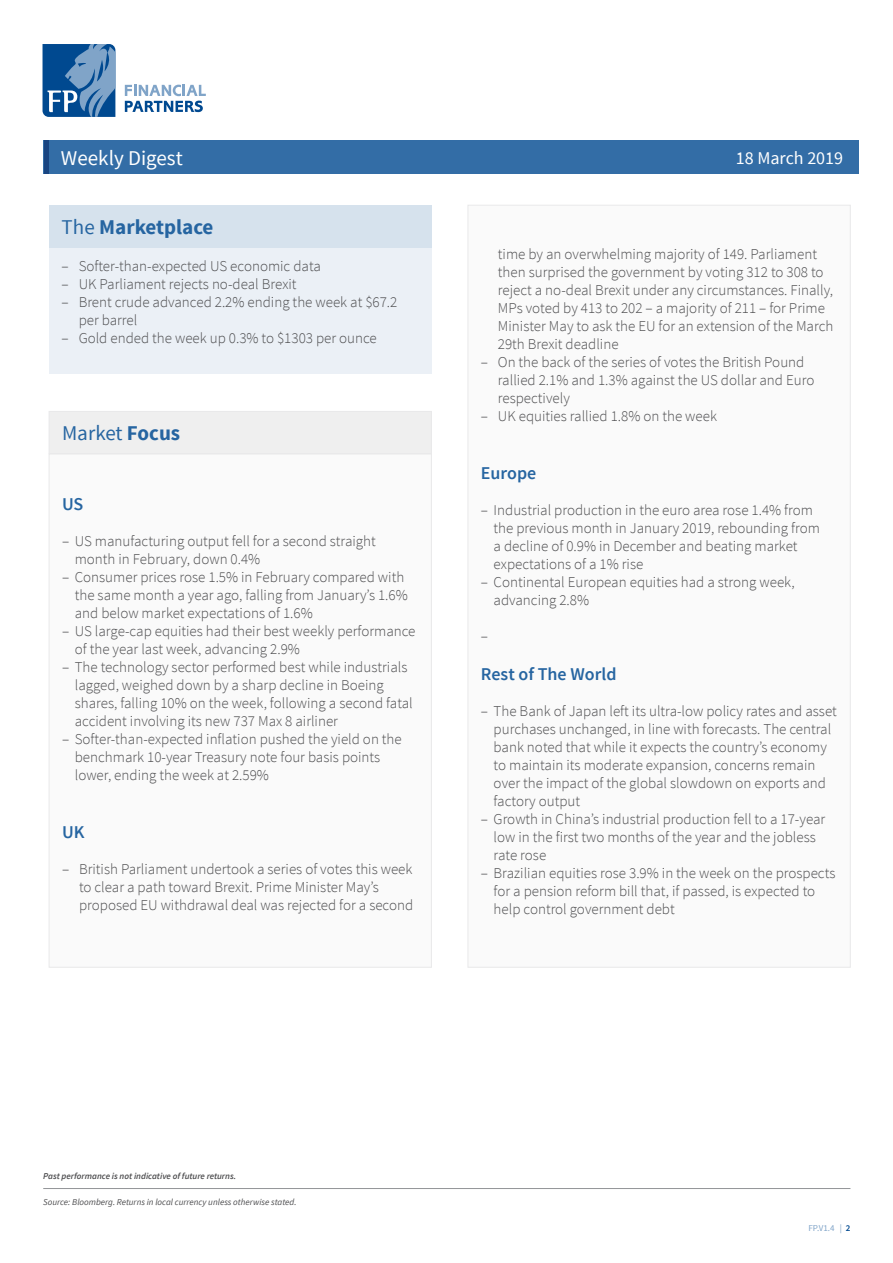
<style>
.page{position:relative;width:893px;height:1263px;background:#fff}
.page>*{position:absolute;margin:0;border:0;box-sizing:border-box;transform-origin:0 0}
.t1{font:700 21px "Source Sans Pro";color:#2665a1}
.t2{font:21px "Source Sans Pro";color:#fff}
.t3{font:21px "Source Sans Pro";color:#2665a1}
.t4{font:600 18px "Source Sans Pro";color:#2665a1}
.t5{font:18px "Source Sans Pro";color:#fff}
.t6{font:300 15px/18px "Source Sans Pro";color:#4d4d4f}
.t7{font:italic 9px "Source Sans Pro";color:#4d4d4f}
.t8{font:italic 600 9px "Source Sans Pro";color:#4d4d4f}
.t9{font:9px "Source Sans Pro";color:#80a4c8}
.s1{font-weight:400}
.s2{font-weight:700}
.s3{font-weight:600;color:#004990}
</style>
<div class="page">
<div style="left:44px;top:140px;width:815px;height:34px;background:#336da6"></div>
<svg style="left:125px;top:85px;width:81px;height:27px"></svg>
<svg style="left:43px;top:44px;width:72px;height:73px;background:#3e75ab"></svg>
<hr style="left:44px;top:140px;width:4px;height:34px;background:#194581">
<hr style="left:43px;top:1188px;width:807px;height:1px;background:#939598">
<div style="left:49px;top:247px;width:383px;height:127px;background:#ebf0f6"></div>
<div style="left:49px;top:205px;width:383px;height:43px;background:#d6e2ed"></div>
<div style="left:49px;top:454px;width:382px;height:513px;background:#fafafa"></div>
<div style="left:49px;top:411px;width:382px;height:43px;background:#efefef"></div>
<div style="left:468px;top:205px;width:382px;height:762px;background:#fafafa"></div>
<h1 class="t2" style="left:61px;top:145px;width:123px">Weekly Digest</h1>
<p class="t5" style="left:736px;top:147px;width:109px">18 March 2019</p>
<h1 class="t1" style="left:62px;top:214px;width:153px"><span class="s1">The</span> Marketplace</h1>
<p class="t6" style="left:62px;top:257px;width:261px">– Softer-than-expected US economic data</p>
<p class="t6" style="left:62px;top:275px;width:236px">– UK Parliament rejects no-deal Brexit</p>
<p class="t6" style="left:79px;top:293px;width:320px;text-indent:-17px">– Brent crude advanced 2.2% ending the week at $67.2 per barrel</p>
<p class="t6" style="left:62px;top:329px;width:317px">– Gold ended the week up 0.3% to $1303 per ounce</p>
<h1 class="t3" style="left:62px;top:420px;width:120px">Market <span class="s2">Focus</span></h1>
<p class="t4" style="left:62px;top:493px;width:23px">US</p>
<p class="t6" style="left:75px;top:532px;width:303px;text-indent:-13px">– US manufacturing output fell for a second straight month in February, down 0.4%</p>
<p class="t6" style="left:75px;top:568px;width:335px;text-indent:-13px">– Consumer prices rose 1.5% in February compared with the same month a year ago, falling from January’s 1.6% and below market expectations of 1.6%</p>
<p class="t6" style="left:75px;top:622px;width:342px;text-indent:-13px">– US large-cap equities had their best weekly performance of the year last week, advancing 2.9%</p>
<p class="t6" style="left:75px;top:658px;width:340px;text-indent:-13px">– The technology sector performed best while industrials lagged, weighed down by a sharp decline in Boeing shares, falling 10% on the week, following a second fatal accident involving its new 737 Max 8 airliner</p>
<p class="t6" style="left:75px;top:730px;width:329px;text-indent:-13px">– Softer-than-expected inflation pushed the yield on the benchmark 10-year Treasury note four basis points lower, ending the week at 2.59%</p>
<p class="t4" style="left:62px;top:820px;width:24px">UK</p>
<p class="t6" style="left:79px;top:860px;width:336px;text-indent:-17px">– British Parliament undertook a series of votes this week to clear a path toward Brexit. Prime Minister May’s proposed EU withdrawal deal was rejected for a second</p>
<p class="t6" style="left:498px;top:245px;width:337px">time by an overwhelming majority of 149. Parliament then surprised the government by voting 312 to 308 to reject a no-deal Brexit under any circumstances. Finally, MPs voted by 413 to 202 – a majority of 211 – for Prime Minister May to ask the EU for an extension of the March 29th Brexit deadline</p>
<p class="t6" style="left:498px;top:353px;width:318px;text-indent:-17px">– On the back of the series of votes the British Pound rallied 2.1% and 1.3% against the US dollar and Euro respectively</p>
<p class="t6" style="left:481px;top:407px;width:238px">– UK equities rallied 1.8% on the week</p>
<p class="t4" style="left:481px;top:461px;width:57px">Europe</p>
<p class="t6" style="left:494px;top:501px;width:328px;text-indent:-13px">– Industrial production in the euro area rose 1.4% from the previous month in January 2019, rebounding from a decline of 0.9% in December and beating market expectations of a 1% rise</p>
<p class="t6" style="left:494px;top:573px;width:303px;text-indent:-13px">– Continental European equities had a strong week, advancing 2.8%</p>
<p class="t6" style="left:481px;top:627px;width:9px">–</p>
<p class="t4" style="left:481px;top:663px;width:137px">Rest of The World</p>
<p class="t6" style="left:494px;top:702px;width:345px;text-indent:-13px">– The Bank of Japan left its ultra-low policy rates and asset purchases unchanged, in line with forecasts. The central bank noted that while it expects the country’s economy to maintain its moderate expansion, concerns remain over the impact of the global slowdown on exports and factory output</p>
<p class="t6" style="left:494px;top:810px;width:333px;text-indent:-13px">– Growth in China’s industrial production fell to a 17-year low in the first two months of the year and the jobless rate rose</p>
<p class="t6" style="left:494px;top:864px;width:343px;text-indent:-13px">– Brazilian equities rose 3.9% in the week on the prospects for a pension reform bill that, if passed, is expected to help control government debt</p>
<p class="t8" style="left:43px;top:1170px;width:194px">Past performance is not indicative of future returns.</p>
<p class="t7" style="left:43px;top:1196px;width:255px">Source: Bloomberg. Returns in local currency unless otherwise stated.</p>
<p class="t9" style="left:808px;top:1223px;width:43px">FP.V1.4 | <span class="s3">2</span></p>
</div>
